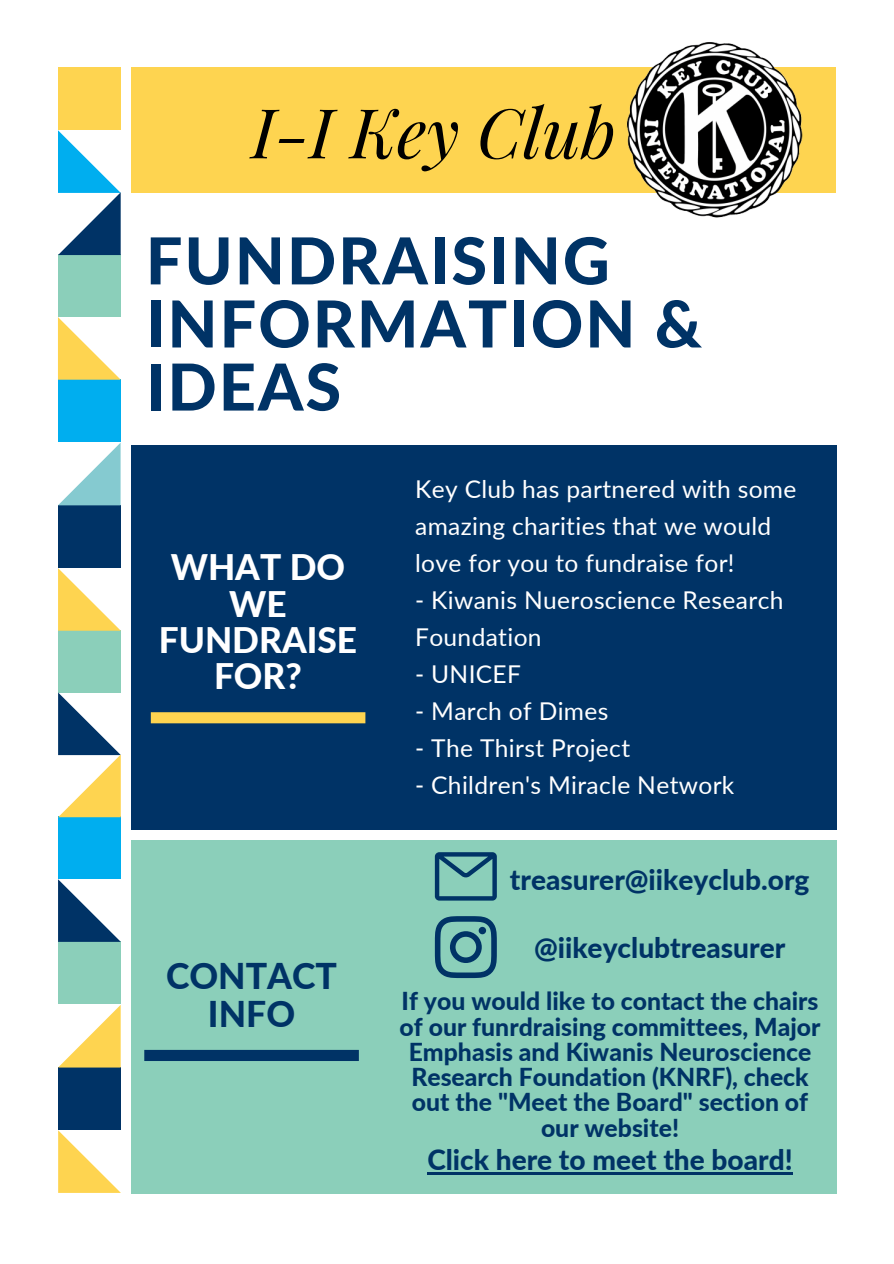
<style>
.page{position:relative;width:894px;height:1264px;background:#fff}
.page>*{position:absolute;margin:0;border:0;box-sizing:border-box;transform-origin:0 0}
.t1{font:italic 68.7px "Playfair Display";color:#000}
.t2{font:800 64.8px/63px "Lato";letter-spacing:.03em;color:#036}
.t3{font:800 35.55px/37.2px "Lato";color:#036;text-align:center}
.t4{font:800 35.25px/36.3px "Lato";color:#fff;text-align:center}
.t5{font:800 28.05px "Lato";color:#036}
.t6{font:800 24.75px/25.3px "Lato";color:#036;text-align:center}
.t7{font:24.6px/36.9px "Lato";letter-spacing:.015em;color:#fff}
</style>
<div class="page">
<div style="left:58px;top:68px;width:63px;height:62px;background:#fed450"></div>
<div style="left:58px;top:629px;width:63px;height:63px;background:#8bcfba"></div>
<div style="left:58px;top:254px;width:63px;height:63px;background:#8bcfba"></div>
<div style="left:58px;top:816px;width:63px;height:63px;background:#00aeef"></div>
<div style="left:58px;top:505px;width:63px;height:63px;background:#036"></div>
<div style="left:58px;top:1067px;width:63px;height:63px;background:#036"></div>
<div style="left:58px;top:379px;width:63px;height:63px;background:#00aeef"></div>
<div style="left:58px;top:941px;width:63px;height:63px;background:#8bcfba"></div>
<svg style="left:58px;top:130px;width:63px;height:125px"></svg>
<svg style="left:58px;top:692px;width:63px;height:125px"></svg>
<svg style="left:58px;top:443px;width:62px;height:62px"></svg>
<svg style="left:58px;top:1005px;width:63px;height:62px"></svg>
<svg style="left:58px;top:317px;width:63px;height:63px"></svg>
<svg style="left:58px;top:879px;width:62px;height:62px"></svg>
<svg style="left:58px;top:568px;width:63px;height:62px"></svg>
<svg style="left:58px;top:1130px;width:62px;height:62px"></svg>
<div style="left:131px;top:840px;width:705px;height:353px;background:#8bcfba"></div>
<div style="left:131px;top:445px;width:705px;height:384px;background:#036"></div>
<div style="left:131px;top:68px;width:703px;height:125px;background:#fed450"></div>
<svg style="left:151px;top:712px;width:214px;height:11px;background:#f8d050"></svg>
<img style="left:622px;top:42px;width:182px;height:176px">
<svg style="left:144px;top:1049px;width:215px;height:11px;background:#0b3f6c"></svg>
<svg style="left:435px;top:852px;width:61px;height:48px"></svg>
<svg style="left:435px;top:916px;width:61px;height:62px"></svg>
<div style="left:478px;top:926px;width:8px;height:8px;background:#036;border-radius:50%"></div>
<hr style="left:427px;top:1171px;width:365px;height:3px;background:#036">
<p class="t1" style="left:251px;top:84px;width:365px">I-I Key Club</p>
<p class="t2" style="left:146px;top:228px;width:557px">FUNDRAISING<br>INFORMATION &amp;<br>IDEAS</p>
<p class="t4" style="left:159px;top:548px;width:200px">WHAT DO<br>WE<br>FUNDRAISE<br>FOR?</p>
<p class="t3" style="left:166px;top:957px;width:172px">CONTACT<br>INFO</p>
<p class="t7" style="left:415px;top:470px;width:382px">Key Club has partnered with some amazing charities that we would love for you to fundraise for!</p>
<p class="t7" style="left:415px;top:581px;width:369px">- Kiwanis Nueroscience Research<br>Foundation</p>
<p class="t7" style="left:415px;top:655px;width:107px">- UNICEF</p>
<p class="t7" style="left:415px;top:692px;width:195px">- March of Dimes</p>
<p class="t7" style="left:415px;top:729px;width:216px">- The Thirst Project</p>
<p class="t7" style="left:415px;top:766px;width:321px">- Children's Miracle Network</p>
<p class="t5" style="left:509px;top:862px;width:301px">treasurer@iikeyclub.org</p>
<p class="t5" style="left:534px;top:930px;width:253px">@iikeyclubtreasurer</p>
<p class="t6" style="left:399px;top:987px;width:422px">If you would like to contact the chairs of our funrdraising committees, Major<br>Emphasis and Kiwanis Neuroscience<br>Research Foundation (KNRF), check out the "Meet the Board" section of our website!</p>
<p class="t5" style="left:427px;top:1141px;width:367px">Click here to meet the board!</p>
</div>
